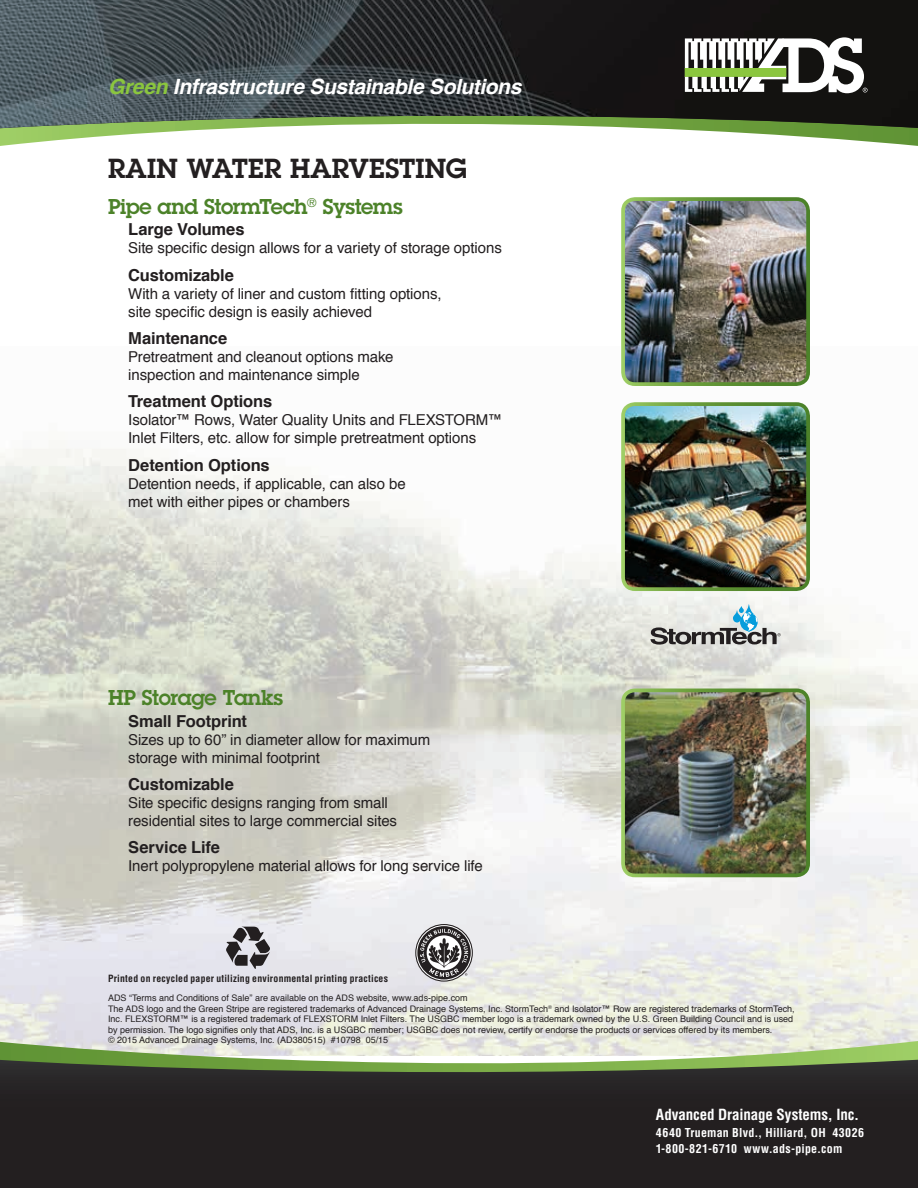
<style>
.page{position:relative;width:918px;height:1188px;background:#fff}
.page>*{position:absolute;margin:0;border:0;box-sizing:border-box;transform-origin:0 0}
.t1{font:600 27px "Lubalin Graph";letter-spacing:.01em;color:#231f20}
.t2{font:italic 700 21px "Helvetica";letter-spacing:-.02em;color:#fff}
.t3{font:600 21px "Lubalin Graph";letter-spacing:-.025em;color:#4c8229}
.t4{font:700 16.5px "Helvetica";letter-spacing:-.005em;color:#231f20}
.t5{font:15px/18px "Helvetica";letter-spacing:-.005em;color:#231f20}
.t6{font:700 condensed 15px "Helvetica";letter-spacing:-.005em;color:#fff}
.t7{font:700 condensed 12px/16.5px "Helvetica";letter-spacing:.025em;color:#fff}
.t8{font:700 condensed 9.75px "Helvetica";letter-spacing:.025em;color:#231f20}
.t9{font:9px/10.5px "Helvetica";color:#231f20}
.s1{color:#8bc63e}
</style>
<div class="page">
<svg style="left:0;top:129px;width:918px;height:17px"></svg>
<img style="left:0;top:0;width:918px;height:128px">
<img style="left:0;top:448px;width:918px;height:593px">
<svg style="left:0;top:1041px;width:918px;height:19px;background:#cedbbd"></svg>
<svg style="left:0;top:1060px;width:918px;height:128px;background:#2a2a25"></svg>
<svg style="left:685px;top:37px;width:183px;height:56px"></svg>
<div style="left:685px;top:69px;width:101px;height:7px;background:#8bc63e"></div>
<div style="left:685px;top:68px;width:101px;height:9px;border:1px solid #8bc63e"></div>
<svg style="left:415px;top:924px;width:58px;height:58px;background:#8c8a8b"></svg>
<svg style="left:226px;top:927px;width:44px;height:42px;background:#868488"></svg>
<img style="left:621px;top:688px;width:189px;height:189px">
<img style="left:621px;top:197px;width:189px;height:189px">
<img style="left:621px;top:402px;width:189px;height:189px">
<svg style="left:651px;top:603px;width:130px;height:42px;background:#b8c0c0"></svg>
<h2 class="t2" style="left:108px;top:69px;width:415px"><span class="s1">Green</span> Infrastructure Sustainable Solutions</h2>
<h1 class="t1" style="left:108px;top:150px;width:361px">RAIN WATER HARVESTING</h1>
<h2 class="t3" style="left:108px;top:192px;width:296px">Pipe and StormTech<sup>®</sup> Systems</h2>
<p class="t4" style="left:128px;top:216px;width:118px">Large Volumes</p>
<p class="t5" style="left:128px;top:240px;width:375px">Site specific design allows for a variety of storage options</p>
<p class="t4" style="left:128px;top:262px;width:107px">Customizable</p>
<p class="t5" style="left:128px;top:285px;width:315px">With a variety of liner and custom fitting options, site specific design is easily achieved</p>
<p class="t4" style="left:128px;top:325px;width:101px">Maintenance</p>
<p class="t5" style="left:128px;top:348px;width:267px">Pretreatment and cleanout options make inspection and maintenance simple</p>
<p class="t4" style="left:128px;top:388px;width:146px">Treatment Options</p>
<p class="t5" style="left:128px;top:412px;width:376px">Isolator™ Rows, Water Quality Units and FLEXSTORM™<br>Inlet Filters, etc. allow for simple pretreatment options</p>
<p class="t4" style="left:128px;top:452px;width:143px">Detention Options</p>
<p class="t5" style="left:128px;top:475px;width:279px">Detention needs, if applicable, can also be met with either pipes or chambers</p>
<h2 class="t3" style="left:108px;top:683px;width:177px">HP Storage Tanks</h2>
<p class="t4" style="left:128px;top:707px;width:120px">Small Footprint</p>
<p class="t5" style="left:128px;top:731px;width:303px">Sizes up to 60” in diameter allow for maximum storage with minimal footprint</p>
<p class="t4" style="left:128px;top:771px;width:107px">Customizable</p>
<p class="t5" style="left:128px;top:794px;width:270px">Site specific designs ranging from small residential sites to large commercial sites</p>
<p class="t4" style="left:128px;top:834px;width:93px">Service Life</p>
<p class="t5" style="left:128px;top:857px;width:356px">Inert polypropylene material allows for long service life</p>
<p class="t8" style="left:108px;top:972px;width:282px">Printed on recycled paper utilizing environmental printing practices</p>
<p class="t9" style="left:108px;top:993px;width:688px">ADS “Terms and Conditions of Sale” are available on the ADS website, www.ads-pipe.com<br>The ADS logo and the Green Stripe are registered trademarks of Advanced Drainage Systems, Inc. StormTech<sup>®</sup> and Isolator™ Row are registered trademarks of StormTech, Inc. FLEXSTORM™ is a registered trademark of FLEXSTORM Inlet Filters. The USGBC member logo is a trademark owned by the U.S. Green Building Council and is used by permission. The logo signifies only that ADS, Inc. is a USGBC member; USGBC does not review, certify or endorse the products or services offered by its members.<br>© 2015 Advanced Drainage Systems, Inc. (AD380515) #10798 05/15</p>
<p class="t6" style="left:656px;top:1106px;width:205px">Advanced Drainage Systems, Inc.</p>
<p class="t7" style="left:656px;top:1124px;width:210px">4640 Trueman Blvd., Hilliard, OH 43026<br>1-800-821-6710 www.ads-pipe.com</p>
</div>
